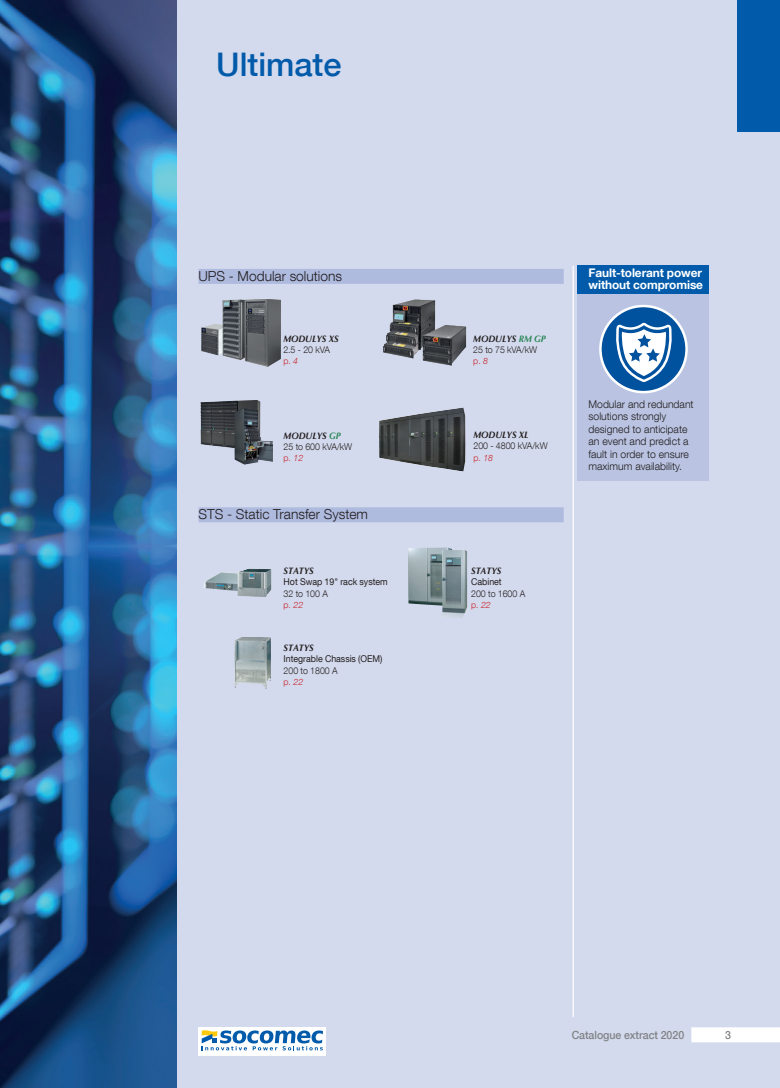
<style>
.page{position:relative;width:780px;height:1088px;background:#fff}
.page>*{position:absolute;margin:0;border:0;box-sizing:border-box;transform-origin:0 0}
.t1{font:500 32.5px "Helvetica Neue LT Com";color:#015aaa}
.titre_Bandeau_Ult{font:300 13.75px "Helvetica Neue LT Com";color:#231f20}
.t2{font:700 11.88px/12.5px "Helvetica Neue LT Com";letter-spacing:-.01em;color:#fff}
.t3{font:500 11.25px "Helvetica Neue LT Com";letter-spacing:-.005em;color:#808285;scale:.94 1}
.t4{font:300 10.62px/12.5px "Helvetica Neue LT Com";color:#231f20}
.Désignation_produits{font:300 9.38px "Helvetica Neue LT Com";letter-spacing:-.005em;color:#231f20;scale:.94 1}
.Désignation_produits-2{font:italic 700 9.38px/11.2px "Optima LT Std";letter-spacing:-.005em;color:#231f20;scale:.94 1}
.Désignation_produits-3{font:9.38px "Helvetica Neue LT Com";letter-spacing:-.005em;color:#231f20;scale:.94 1}
.Renvois_pages_rou{font:300 8.75px "Helvetica Neue LT Com";color:#c8242b}
.s1{font-family:"Helvetica Neue LT Com";font-weight:300;font-style:normal}
.s2{font-style:italic}
.s3{color:#2b8758}
</style>
<div class="page">
<img style="left:0;top:0;width:177px;height:1088px">
<div style="left:177px;top:0;width:603px;height:1088px;background:#d4daed"></div>
<div style="left:691px;top:1027px;width:89px;height:15px;background:#fff"></div>
<div style="left:737px;top:0;width:43px;height:131px;background:#015aaa"></div>
<hr style="left:572px;top:266px;width:1px;height:751px;background:#fff">
<div style="left:578px;top:266px;width:131px;height:28px;background:#015aaa"></div>
<div style="left:578px;top:294px;width:131px;height:187px;background:#bac4e2"></div>
<svg style="left:599px;top:305px;width:88px;height:88px"></svg>
<img style="left:408px;top:548px;width:20px;height:57px">
<img style="left:204px;top:572px;width:33px;height:19px">
<div style="left:198px;top:269px;width:365px;height:15px;background:#aebade"></div>
<div style="left:198px;top:507px;width:365px;height:15px;background:#aebade"></div>
<img style="left:383px;top:299px;width:53px;height:60px">
<img style="left:417px;top:322px;width:50px;height:44px">
<img style="left:200px;top:400px;width:57px;height:43px">
<img style="left:234px;top:408px;width:39px;height:57px">
<img style="left:379px;top:407px;width:83px;height:52px">
<img style="left:428px;top:547px;width:40px;height:70px">
<img style="left:237px;top:569px;width:34px;height:28px">
<img style="left:234px;top:637px;width:37px;height:52px">
<img style="left:201px;top:324px;width:21px;height:32px">
<img style="left:222px;top:300px;width:23px;height:60px">
<img style="left:245px;top:299px;width:36px;height:68px">
<div style="left:198px;top:1028px;width:128px;height:28px;background:#fff"></div>
<svg style="left:202px;top:1030px;width:121px;height:20px"></svg>
<h1 class="t1" style="left:216px;top:45px;width:127px">Ultimate</h1>
<p class="titre_Bandeau_Ult" style="left:198px;top:268px;width:145px">UPS - Modular solutions</p>
<p class="Désignation_produits-2" style="left:283px;top:333px;width:60px">MODULYS XS<br><span class="s1">2.5 - 20 kVA</span></p>
<p class="Renvois_pages_rou" style="left:283px;top:356px;width:16px">p. <span class="s2">4</span></p>
<p class="Désignation_produits-2" style="left:283px;top:430px;width:62px">MODULYS <span class="s3">GP</span></p>
<p class="Désignation_produits" style="left:283px;top:441px;width:75px">25 to 600 kVA/kW</p>
<p class="Renvois_pages_rou" style="left:283px;top:453px;width:21px">p. <span class="s2">12</span></p>
<p class="titre_Bandeau_Ult" style="left:198px;top:506px;width:171px">STS - Static Transfer System</p>
<p class="Désignation_produits-2" style="left:283px;top:565px;width:33px">STATYS</p>
<p class="Désignation_produits-3" style="left:283px;top:576px;width:112px">Hot Swap 19" rack system</p>
<p class="Désignation_produits" style="left:283px;top:587px;width:49px">32 to 100 A</p>
<p class="Renvois_pages_rou" style="left:283px;top:599px;width:21px">p. <span class="s2">22</span></p>
<p class="Désignation_produits-2" style="left:283px;top:642px;width:33px">STATYS</p>
<p class="Désignation_produits-3" style="left:283px;top:653px;width:107px">Integrable Chassis (OEM)</p>
<p class="Désignation_produits" style="left:283px;top:664px;width:59px">200 to 1800 A</p>
<p class="Renvois_pages_rou" style="left:283px;top:676px;width:21px">p. <span class="s2">22</span></p>
<p class="Désignation_produits-2" style="left:473px;top:333px;width:79px">MODULYS <span class="s3">RM GP</span></p>
<p class="Désignation_produits" style="left:473px;top:344px;width:69px">25 to 75 kVA/kW</p>
<p class="Renvois_pages_rou" style="left:473px;top:356px;width:16px">p. <span class="s2">8</span></p>
<p class="Désignation_produits-2" style="left:473px;top:429px;width:60px">MODULYS XL</p>
<p class="Désignation_produits" style="left:473px;top:440px;width:80px">200 - 4800 kVA/kW</p>
<p class="Renvois_pages_rou" style="left:473px;top:452px;width:21px">p. <span class="s2">18</span></p>
<p class="Désignation_produits-2" style="left:471px;top:565px;width:33px">STATYS</p>
<p class="Désignation_produits-3" style="left:471px;top:576px;width:34px">Cabinet</p>
<p class="Désignation_produits" style="left:471px;top:587px;width:59px">200 to 1600 A</p>
<p class="Renvois_pages_rou" style="left:471px;top:599px;width:21px">p. <span class="s2">22</span></p>
<p class="t2" style="left:588px;top:266px;width:116px">Fault-tolerant power without compromise</p>
<p class="t4" style="left:588px;top:397px;width:107px">Modular and redundant solutions strongly designed to anticipate an event and predict a fault in order to ensure maximum availability.</p>
<p class="t3" style="left:571px;top:1028px;width:121px">Catalogue extract 2020</p>
<p class="t3" style="left:725px;top:1028px;width:8px">3</p>
</div>
